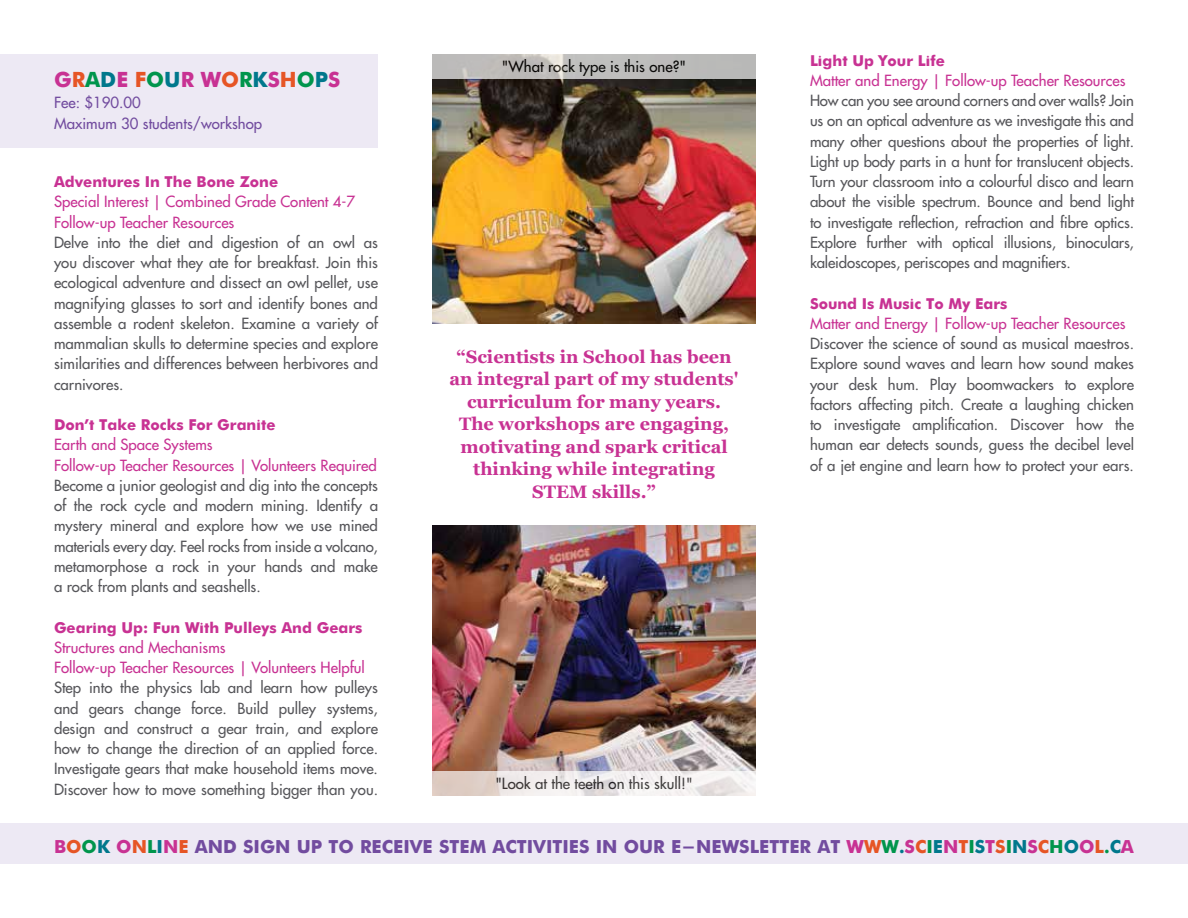
<style>
.page{position:relative;width:1188px;height:918px;background:#fff}
.page>*{position:absolute;margin:0;border:0;box-sizing:border-box;transform-origin:0 0}
.t1{font:700 21px "Futura";color:#c83293}
.t2{font:700 18px/22.5px "Georgia";color:#c83293;text-align:center}
.t3{font:700 18px "Futura";color:#724c9f}
.t4{font:15px/20.2px "Futura";color:#56565a;text-align:justify}
.t5{font:15px/20.2px "Futura";color:#c83293}
.t6{font:700 15px "Futura";color:#c83293}
.t7{font:15px "Futura";color:#000}
.t8{font:15px/21px "Futura";color:#724c9f}
.s1{color:#e65525}
.s2{color:#00954c}
.s3{color:#00788c}
.s4{color:#c83293}
</style>
<div class="page">
<img style="left:432px;top:79px;width:324px;height:245px">
<img style="left:432px;top:526px;width:324px;height:245px">
<div style="left:432px;top:54px;width:324px;height:25px;background:#bdbbba"></div>
<svg style="left:432px;top:771px;width:324px;height:25px;fill:#f0ecec"></svg>
<div style="left:0;top:54px;width:378px;height:93px;background:#ede9f4"></div>
<div style="left:0;top:824px;width:1188px;height:40px;background:#ede9f4"></div>
<h1 class="t1" style="left:54px;top:64px;width:288px">G<span class="s1">R</span><span class="s2">A</span><span class="s3">D</span>E <span class="s1">F</span><span class="s2">O</span><span class="s3">U</span>R W<span class="s1">O</span><span class="s2">R</span><span class="s3">K</span>S<span class="s1">H</span><span class="s2">O</span><span class="s3">P</span>S</h1>
<p class="t8" style="left:54px;top:92px;width:210px">Fee: $190.00<br>Maximum 30 students/workshop</p>
<p class="t6" style="left:54px;top:171px;width:226px">Adventures In The Bone Zone</p>
<p class="t5" style="left:54px;top:192px;width:303px">Special Interest | Combined Grade Content 4-7<br>Follow-up Teacher Resources</p>
<p class="t4" style="left:54px;top:232px;width:326px">Delve into the diet and digestion of an owl as you discover what they ate for breakfast. Join this ecological adventure and dissect an owl pellet, use magnifying glasses to sort and identify bones and assemble a rodent skeleton. Examine a variety of mammalian skulls to determine species and explore similarities and differences between herbivores and carnivores.</p>
<p class="t6" style="left:54px;top:414px;width:223px">Don’t Take Rocks For Granite</p>
<p class="t5" style="left:54px;top:435px;width:324px">Earth and Space Systems<br>Follow-up Teacher Resources | Volunteers Required</p>
<p class="t4" style="left:54px;top:475px;width:326px">Become a junior geologist and dig into the concepts of the rock cycle and modern mining. Identify a mystery mineral and explore how we use mined materials every day. Feel rocks from inside a volcano, metamorphose a rock in your hands and make a rock from plants and seashells.</p>
<p class="t6" style="left:54px;top:616px;width:310px">Gearing Up: Fun With Pulleys And Gears</p>
<p class="t5" style="left:54px;top:637px;width:312px">Structures and Mechanisms<br>Follow-up Teacher Resources | Volunteers Helpful</p>
<p class="t4" style="left:54px;top:678px;width:326px">Step into the physics lab and learn how pulleys and gears change force. Build pulley systems, design and construct a gear train, and explore how to change the direction of an applied force.<br>Investigate gears that make household items move.<br>Discover how to move something bigger than you.</p>
<p class="t7" style="left:502px;top:57px;width:186px">"What rock type is this one?"</p>
<p class="t2" style="left:449px;top:345px;width:291px">“Scientists in School has been an integral part of my students' curriculum for many years.<br>The workshops are engaging, motivating and spark critical thinking while integrating<br>STEM skills.”</p>
<p class="t7" style="left:495px;top:775px;width:199px">"Look at the teeth on this skull!"</p>
<p class="t6" style="left:810px;top:49px;width:136px">Light Up Your Life</p>
<p class="t5" style="left:810px;top:70px;width:317px">Matter and Energy | Follow-up Teacher Resources</p>
<p class="t4" style="left:810px;top:90px;width:326px">How can you see around corners and over walls? Join us on an optical adventure as we investigate this and many other questions about the properties of light.<br>Light up body parts in a hunt for translucent objects.<br>Turn your classroom into a colourful disco and learn about the visible spectrum. Bounce and bend light to investigate reflection, refraction and fibre optics.<br>Explore further with optical illusions, binoculars, kaleidoscopes, periscopes and magnifiers.</p>
<p class="t6" style="left:810px;top:292px;width:199px">Sound Is Music To My Ears</p>
<p class="t5" style="left:810px;top:313px;width:317px">Matter and Energy | Follow-up Teacher Resources</p>
<p class="t4" style="left:810px;top:333px;width:326px">Discover the science of sound as musical maestros.<br>Explore sound waves and learn how sound makes your desk hum. Play boomwackers to explore factors affecting pitch. Create a laughing chicken to investigate amplification. Discover how the human ear detects sounds, guess the decibel level of a jet engine and learn how to protect your ears.</p>
<p class="t3" style="left:54px;top:834px;width:1081px"><span class="s4">B</span><span class="s1">O</span><span class="s2">O</span><span class="s3">K</span> <span class="s4">O</span><span class="s1">N</span><span class="s2">L</span><span class="s3">I</span><span class="s4">N</span><span class="s1">E</span> AND SIGN UP TO RECEIVE STEM ACTIVITIES IN OUR E-NEWSLETTER AT <span class="s4">W</span><span class="s1">W</span><span class="s2">W</span><span class="s3">.</span><span class="s4">S</span><span class="s1">C</span><span class="s2">I</span><span class="s3">E</span><span class="s4">N</span><span class="s1">T</span><span class="s2">I</span><span class="s3">S</span><span class="s4">T</span><span class="s1">S</span><span class="s2">I</span><span class="s3">N</span><span class="s4">S</span><span class="s1">C</span><span class="s2">H</span><span class="s3">O</span><span class="s4">O</span><span class="s1">L</span><span class="s2">.</span><span class="s3">C</span><span class="s4">A</span></p>
</div>
